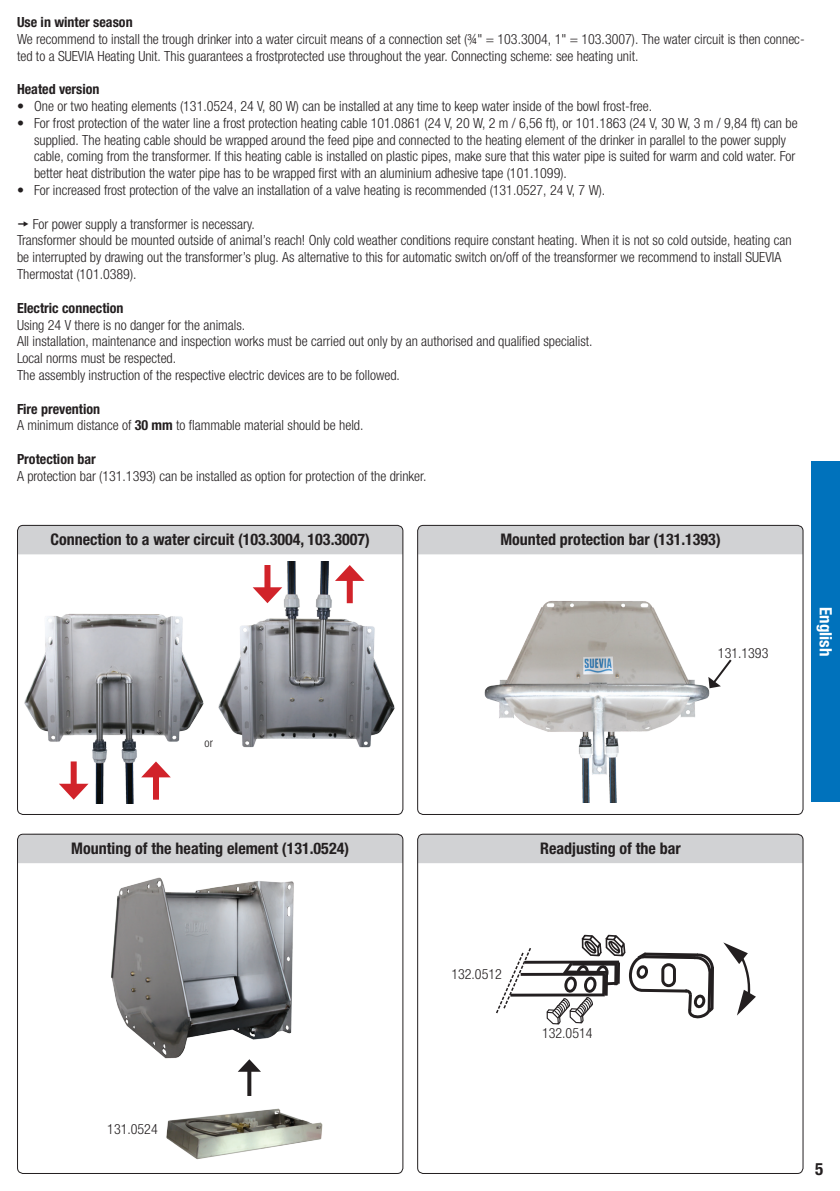
<style>
.page{position:relative;width:840px;height:1191px;background:#fff}
.page>*{position:absolute;margin:0;border:0;box-sizing:border-box;transform-origin:0 0}
.t1{font:700 condensed 17px "Helvetica Neue LTW1 G";color:#fff}
.t2{font:700 condensed 17px "Helvetica Neue LTW1 G";color:#231f20}
.t3{font:700 condensed 16px "Helvetica Neue LTW1 G";color:#231f20}
.t4{font:300 condensed 14px/16.8px "Helvetica Neue LTW1 G";color:#231f20}
.t5{font:700 condensed 14px "Helvetica Neue LTW1 G";color:#231f20}
.t6{font:300 condensed 12px "Helvetica Neue LTW1 G";color:#231f20}
.s1{font-weight:700}
</style>
<div class="page">
<div style="left:811px;top:461px;width:28px;height:340px;background:#0072bc"></div>
<div style="left:418px;top:525px;width:384px;height:29px;background:#d1d2d4"></div>
<div style="left:18px;top:525px;width:385px;height:29px;background:#d1d2d4"></div>
<div style="left:17px;top:525px;width:386px;height:290px;border:1px solid #231f20;border-radius:6px"></div>
<div style="left:417px;top:525px;width:386px;height:290px;border:1px solid #231f20;border-radius:6px"></div>
<img style="left:484px;top:601px;width:227px;height:201px">
<img style="left:24px;top:613px;width:180px;height:191px">
<div style="left:153px;top:772px;width:6px;height:27px;background:#d1232a"></div>
<svg style="left:141px;top:761px;width:30px;height:16px"></svg>
<div style="left:71px;top:761px;width:6px;height:28px;background:#d1232a"></div>
<svg style="left:59px;top:783px;width:29px;height:16px"></svg>
<img style="left:218px;top:562px;width:177px;height:186px">
<div style="left:346px;top:575px;width:6px;height:28px;background:#d1232a"></div>
<svg style="left:335px;top:565px;width:29px;height:16px"></svg>
<div style="left:264px;top:565px;width:6px;height:28px;background:#d1232a"></div>
<svg style="left:252px;top:587px;width:30px;height:16px"></svg>
<svg style="left:708px;top:657px;width:24px;height:31px"></svg>
<svg style="left:531px;top:972px;width:14px;height:4px"></svg>
<hr style="left:524px;top:960px;width:94px;height:3px;background:#231f20">
<hr style="left:510px;top:993px;width:94px;height:3px;background:#231f20">
<svg style="left:496px;top:948px;width:35px;height:65px"></svg>
<svg style="left:723px;top:942px;width:32px;height:73px"></svg>
<svg style="left:545px;top:934px;width:169px;height:91px"></svg>
<div style="left:19px;top:835px;width:382px;height:28px;background:#d1d2d4"></div>
<div style="left:17px;top:833px;width:386px;height:341px;border:1px solid #231f20;border-radius:6px"></div>
<div style="left:419px;top:835px;width:382px;height:28px;background:#d1d2d4"></div>
<div style="left:417px;top:833px;width:386px;height:341px;border:1px solid #231f20;border-radius:6px"></div>
<img style="left:111px;top:877px;width:183px;height:182px">
<img style="left:166px;top:1108px;width:157px;height:52px">
<svg style="left:247px;top:1071px;width:4px;height:25px"></svg>
<svg style="left:238px;top:1059px;width:22px;height:12px"></svg>
<p class="t5" style="left:17px;top:14px;width:117px">Use in winter season</p>
<p class="t4" style="left:17px;top:31px;width:788px">We recommend to install the trough drinker into a water circuit means of a connection set (¾" = 103.3004, 1" = 103.3007). The water circuit is then connec&shy;ted to a SUEVIA Heating Unit. This guarantees a frostprotected use throughout the year. Connecting scheme: see heating unit.</p>
<p class="t5" style="left:17px;top:81px;width:84px">Heated version</p>
<p class="t4" style="left:17px;top:98px;width:636px">• One or two heating elements (131.0524, 24 V, 80 W) can be installed at any time to keep water inside of the bowl frost-free.</p>
<p class="t4" style="left:34px;top:115px;width:764px;text-indent:-17px">• For frost protection of the water line a frost protection heating cable 101.0861 (24 V, 20 W, 2 m / 6,56 ft), or 101.1863 (24 V, 30 W, 3 m / 9,84 ft) can be supplied. The heating cable should be wrapped around the feed pipe and connected to the heating element of the drinker in parallel to the power supply cable, coming from the transformer. If this heating cable is installed on plastic pipes, make sure that this water pipe is suited for warm and cold water. For better heat distribution the water pipe has to be wrapped first with an aluminium adhesive tape (101.1099).</p>
<p class="t4" style="left:17px;top:182px;width:589px">• For increased frost protection of the valve an installation of a valve heating is recommended (131.0527, 24 V, 7 W).</p>
<p class="t4" style="left:17px;top:215px;width:775px;text-indent:16px">For power supply a transformer is necessary.<br>Transformer should be mounted outside of animal’s reach! Only cold weather conditions require constant heating. When it is not so cold outside, heating can be interrupted by drawing out the transformer’s plug. As alternative to this for automatic switch on/off of the treansformer we recommend to install SUEVIA Thermostat (101.0389).</p>
<p class="t5" style="left:17px;top:299px;width:108px">Electric connection</p>
<p class="t4" style="left:17px;top:316px;width:576px">Using 24 V there is no danger for the animals.<br>All installation, maintenance and inspection works must be carried out only by an authorised and qualified specialist.<br>Local norms must be respected.<br>The assembly instruction of the respective electric devices are to be followed.</p>
<p class="t4" style="left:17px;top:400px;width:348px"><span class="s1">Fire prevention<br></span>A minimum distance of <span class="s1">30 mm</span> to flammable material should be held.</p>
<p class="t5" style="left:17px;top:450px;width:80px">Protection bar</p>
<p class="t4" style="left:17px;top:467px;width:411px">A protection bar (131.1393) can be installed as option for protection of the drinker.</p>
<p class="t3" style="left:50px;top:530px;width:321px">Connection to a water circuit (103.3004, 103.3007)</p>
<p class="t3" style="left:500px;top:530px;width:222px">Mounted protection bar (131.1393)</p>
<p class="t4" style="left:717px;top:644px;width:52px">131.1393</p>
<p class="t1" style="left:835px;top:607px;width:51px;rotate:90deg">English</p>
<p class="t6" style="left:204px;top:735px;width:10px">or</p>
<p class="t3" style="left:71px;top:839px;width:279px">Mounting of the heating element (131.0524)</p>
<p class="t3" style="left:540px;top:839px;width:142px">Readjusting of the bar</p>
<p class="t4" style="left:107px;top:1121px;width:52px">131.0524</p>
<p class="t4" style="left:451px;top:966px;width:52px">132.0512</p>
<p class="t4" style="left:541px;top:1025px;width:52px">132.0514</p>
<p class="t2" style="left:814px;top:1158px;width:10px">5</p>
</div>
